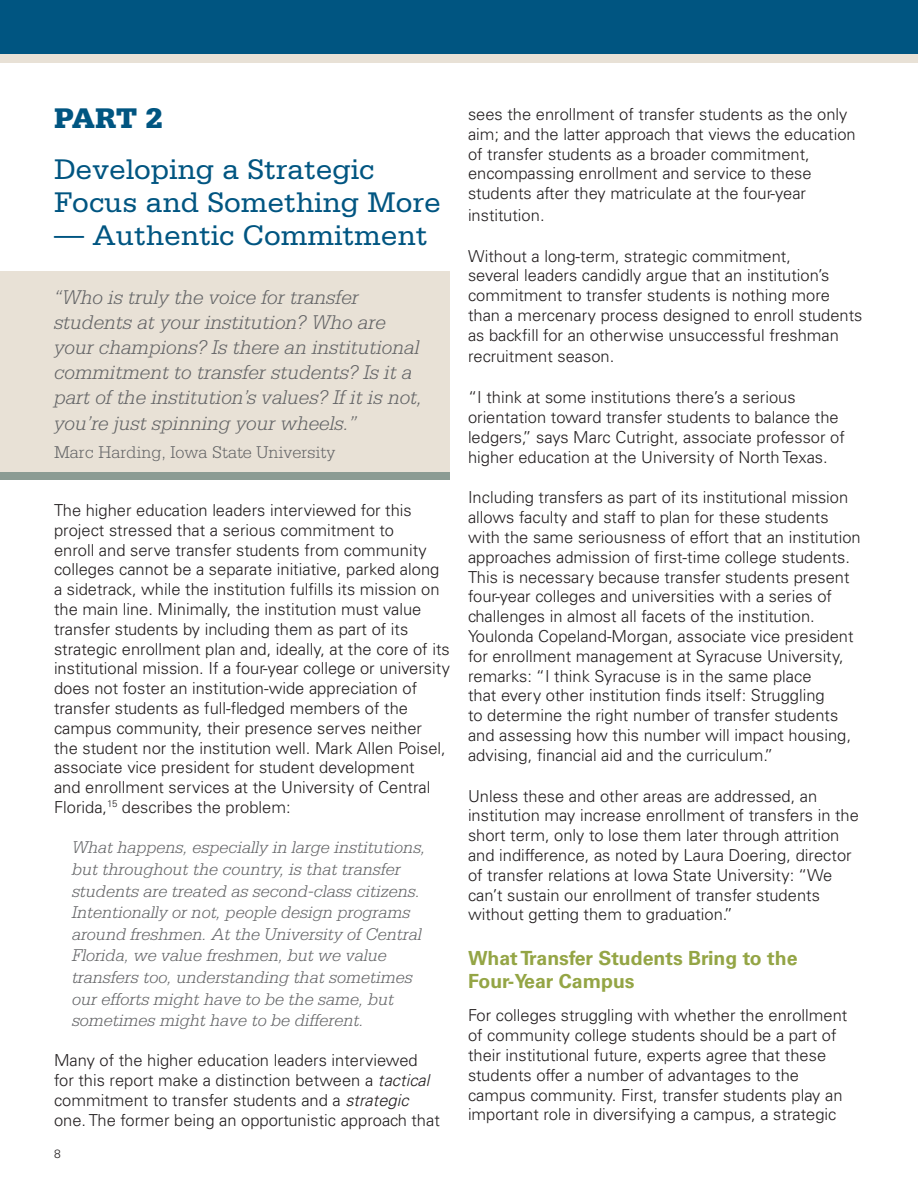
<style>
.page{position:relative;width:918px;height:1188px;background:#fff}
.page>*{position:absolute;margin:0;border:0;box-sizing:border-box;transform-origin:0 0}
.t1{font:30px/33px "Serifa Std";color:#005581}
.t2{font:900 30px "Serifa Std";color:#005581}
.t3{font:italic 300 21px/25.2px "Serifa Std";color:#636466}
.t4{font:700 19.5px/23.4px "Univers LT Std";color:#94a545}
.t5{font:italic 300 18px/21.6px "Serifa Std";color:#636466}
.t6{font:300 18px "Serifa Std";color:#636466}
.t7{font:300 16.5px/19.8px "Univers LT Std";color:#231f20}
.t8{font:300 12px "Univers LT Std";color:#231f20}
.s1{font-style:italic}
</style>
<div class="page">
<div style="left:0;top:26px;width:918px;height:37px;background:#e8e1d6"></div>
<div style="left:0;top:0;width:918px;height:54px;background:#005581"></div>
<div style="left:0;top:324px;width:450px;height:156px;background:#8b9b93"></div>
<div style="left:0;top:271px;width:450px;height:201px;background:#e8e1d6"></div>
<h1 class="t2" style="left:54px;top:100px;width:110px">PART 2</h1>
<h1 class="t1" style="left:54px;top:153px;width:388px">Developing a Strategic<br>Focus and Something More</h1>
<h1 class="t1" style="left:54px;top:219px;width:375px">— Authentic Commitment</h1>
<p class="t3" style="left:54px;top:284px;width:370px">“Who is truly the voice for transfer students at your institution? Who are your champions? Is there an institutional commitment to transfer students? Is it a part of the institution’s values? If it is not, you’re just spinning your wheels.”</p>
<p class="t6" style="left:54px;top:442px;width:283px">Marc Harding, Iowa State University</p>
<p class="t7" style="left:54px;top:500px;width:397px">The higher education leaders interviewed for this project stressed that a serious commitment to<br>enroll and serve transfer students from community colleges cannot be a separate initiative, parked along a sidetrack, while the institution fulfills its mission on the main line. Minimally, the institution must value transfer students by including them as part of its strategic enrollment plan and, ideally, at the core of its institutional mission. If a four-year college or university does not foster an institution-wide appreciation of transfer students as full-fledged members of the campus community, their presence serves neither the student nor the institution well. Mark Allen Poisel, associate vice president for student development<br>and enrollment services at the University of Central Florida,<sup>15</sup> describes the problem:</p>
<p class="t5" style="left:72px;top:837px;width:355px">What happens, especially in large institutions, but throughout the country, is that transfer students are treated as second-class citizens.<br>Intentionally or not, people design programs around freshmen. At the University of Central Florida, we value freshmen, but we value transfers too, understanding that sometimes our efforts might have to be the same, but sometimes might have to be different.</p>
<p class="t7" style="left:54px;top:1050px;width:387px">Many of the higher education leaders interviewed for this report make a distinction between a <span class="s1">tactical </span>commitment to transfer students and a <span class="s1">strategic </span>one. The former being an opportunistic approach that</p>
<p class="t8" style="left:54px;top:1146px;width:8px">8</p>
<p class="t7" style="left:468px;top:104px;width:389px">sees the enrollment of transfer students as the only aim; and the latter approach that views the education of transfer students as a broader commitment, encompassing enrollment and service to these students after they matriculate at the four-year</p>
<p class="t7" style="left:468px;top:205px;width:78px">institution.</p>
<p class="t7" style="left:468px;top:246px;width:396px">Without a long-term, strategic commitment,<br>several leaders candidly argue that an institution’s commitment to transfer students is nothing more than a mercenary process designed to enroll students as backfill for an otherwise unsuccessful freshman</p>
<p class="t7" style="left:468px;top:347px;width:148px">recruitment season.</p>
<p class="t7" style="left:468px;top:387px;width:378px">“I think at some institutions there’s a serious orientation toward transfer students to balance the ledgers,” says Marc Cutright, associate professor of higher education at the University of North Texas.</p>
<p class="t7" style="left:468px;top:488px;width:394px">Including transfers as part of its institutional mission allows faculty and staff to plan for these students with the same seriousness of effort that an institution approaches admission of first-time college students.<br>This is necessary because transfer students present four-year colleges and universities with a series of challenges in almost all facets of the institution.<br>Youlonda Copeland-Morgan, associate vice president for enrollment management at Syracuse University, remarks: “I think Syracuse is in the same place<br>that every other institution finds itself: Struggling<br>to determine the right number of transfer students and assessing how this number will impact housing, advising, financial aid and the curriculum.”</p>
<p class="t7" style="left:468px;top:786px;width:393px">Unless these and other areas are addressed, an institution may increase enrollment of transfers in the short term, only to lose them later through attrition and indifference, as noted by Laura Doering, director of transfer relations at Iowa State University: “We can’t sustain our enrollment of transfer students without getting them to graduation.”</p>
<p class="t4" style="left:468px;top:946px;width:331px">What Transfer Students Bring to the<br>Four-Year Campus</p>
<p class="t7" style="left:468px;top:1006px;width:381px">For colleges struggling with whether the enrollment of community college students should be a part of their institutional future, experts agree that these students offer a number of advantages to the campus community. First, transfer students play an important role in diversifying a campus, a strategic</p>
</div>
